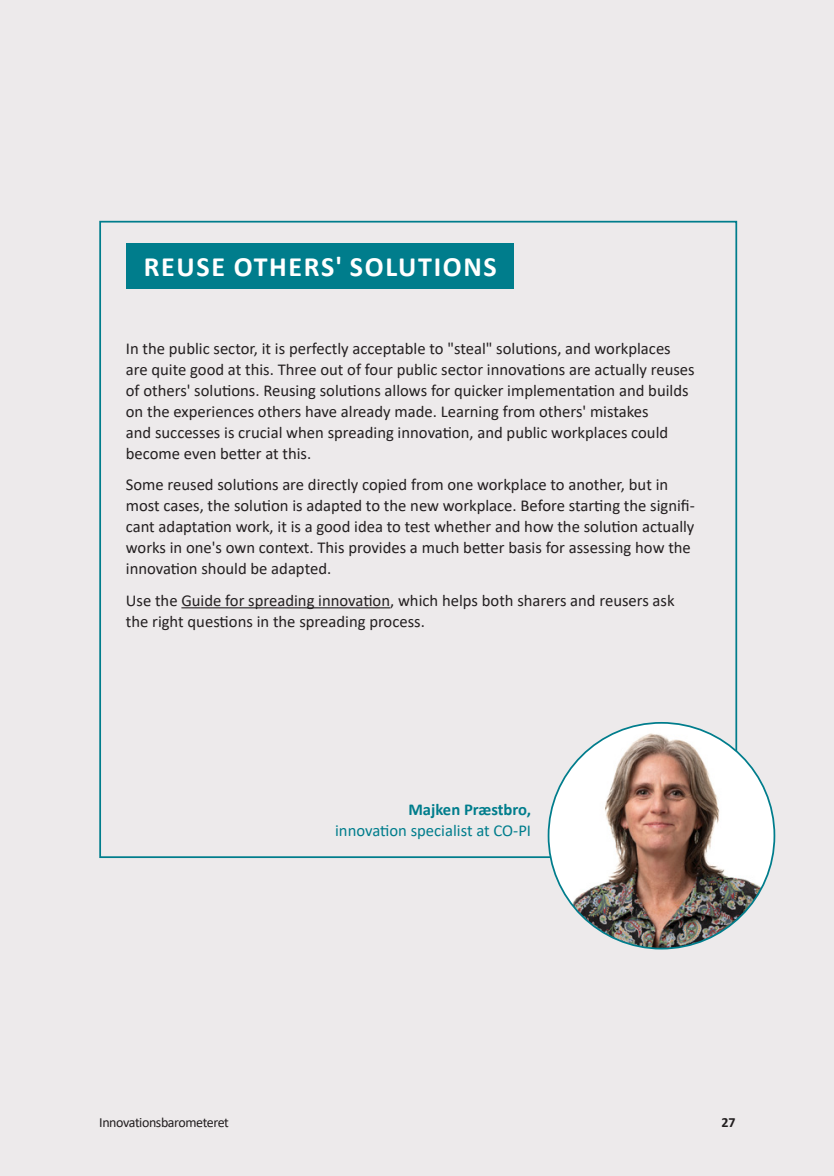
<style>
.page{position:relative;width:834px;height:1176px;background:#fff}
.page>*{position:absolute;margin:0;border:0;box-sizing:border-box;transform-origin:0 0}
._10_Væsentlige_indsigter_Over{font:700 28px "Calibri";letter-spacing:.06em;color:#fff}
._05_Brød{font:16.62px/21px "Calibri";color:#231f20}
._05_Brød-2{font:16.62px/21px "Calibri";color:#007d8c;text-align:right}
.t1{font:14px "Calibri";letter-spacing:-.03em;color:#231f20}
.t2{font:700 14px "Calibri";color:#231f20}
.s1{font-weight:700}
</style>
<div class="page">
<div style="left:0;top:0;width:833px;height:1176px;background:#edeaeb"></div>
<div style="left:126px;top:244px;width:387px;height:45px;background:#007d8c"></div>
<hr style="left:181px;top:607px;width:209px;height:1px;background:#231f20">
<img style="left:548px;top:723px;width:226px;height:225px;border-radius:113px">
<p class="_10_Væsentlige_indsigter_Over" style="left:144px;top:247px;width:354px">REUSE OTHERS' SOLUTIONS</p>
<p class="_05_Brød" style="left:126px;top:337px;width:570px">In the public sector, it is perfectly acceptable to "steal" solutions, and workplaces are quite good at this. Three out of four public sector innovations are actually reuses of others' solutions. Reusing solutions allows for quicker implementation and builds on the experiences others have already made. Learning from others' mistakes<br>and successes is crucial when spreading innovation, and public workplaces could become even better at this.</p>
<p class="_05_Brød" style="left:126px;top:474px;width:570px">Some reused solutions are directly copied from one workplace to another, but in most cases, the solution is adapted to the new workplace. Before starting the signifi&shy;cant adaptation work, it is a good idea to test whether and how the solution actually works in one's own context. This provides a much better basis for assessing how the innovation should be adapted.</p>
<p class="_05_Brød" style="left:126px;top:589px;width:550px">Use the Guide for spreading innovation, which helps both sharers and reusers ask the right questions in the spreading process.</p>
<p class="_05_Brød-2" style="left:335px;top:798px;width:197px"><span class="s1">Majken Præstbro, </span>innovation specialist at CO-PI</p>
<p class="t1" style="left:99px;top:1112px;width:131px">Innovationsbarometeret</p>
<p class="t2" style="left:721px;top:1112px;width:15px">27</p>
</div>
